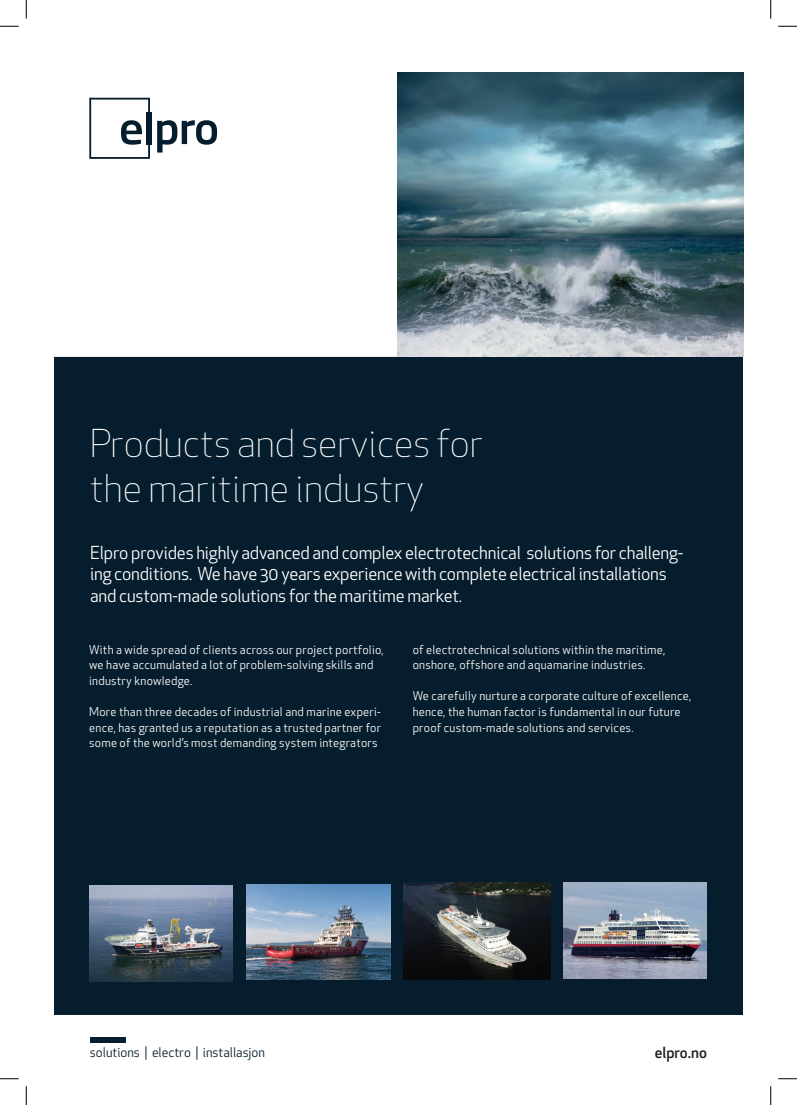
<style>
.page{position:relative;width:797px;height:1105px;background:#fff}
.page>*{position:absolute;margin:0;border:0;box-sizing:border-box;transform-origin:0 0}
.t1{font:300 37.5px/45px "Apex New";color:#fff}
.t2{font:17.5px/21.2px "Apex New";letter-spacing:-.01em;color:#fff}
.t3{font:500 15px "Apex New";color:#231f20}
.t4{font:13px "Apex New";color:#051d2c}
.t5{font:11.88px/15.6px "Apex New";letter-spacing:.02em;color:#fff}
</style>
<div class="page">
<svg style="left:89px;top:98px;width:61px;height:61px"></svg>
<div style="left:146px;top:112px;width:6px;height:32px;background:#051d2c"></div>
<svg style="left:157px;top:120px;width:60px;height:33px"></svg>
<div style="left:90px;top:1037px;width:36px;height:5px;background:#051d2c"></div>
<div style="left:54px;top:357px;width:689px;height:658px;background:#051d2c"></div>
<img style="left:398px;top:72px;width:345px;height:285px">
<img style="left:563px;top:883px;width:144px;height:96px">
<img style="left:247px;top:884px;width:143px;height:96px">
<img style="left:89px;top:886px;width:144px;height:95px">
<img style="left:404px;top:883px;width:146px;height:97px">
<svg style="left:0;top:25px;width:19px;height:2px"></svg>
<svg style="left:778px;top:25px;width:19px;height:2px"></svg>
<svg style="left:0;top:1078px;width:19px;height:1px"></svg>
<svg style="left:778px;top:1078px;width:19px;height:1px"></svg>
<svg style="left:25px;top:0;width:2px;height:19px"></svg>
<svg style="left:25px;top:1086px;width:2px;height:19px"></svg>
<svg style="left:770px;top:0;width:1px;height:19px"></svg>
<svg style="left:770px;top:1086px;width:1px;height:19px"></svg>
<h1 class="t1" style="left:90px;top:422px;width:394px">Products and services for the maritime industry</h1>
<h2 class="t2" style="left:90px;top:542px;width:595px">Elpro provides highly advanced and complex electrotechnical solutions for challeng&shy;ing conditions. We have 30 years experience with complete electrical installations and custom-made solutions for the maritime market.</h2>
<p class="t5" style="left:89px;top:641px;width:296px">With a wide spread of clients across our project portfolio, we have accumulated a lot of problem-solving skills and industry knowledge.</p>
<p class="t5" style="left:89px;top:704px;width:293px;text-align:justify">More than three decades of industrial and marine experi&shy;ence, has granted us a reputation as a trusted partner for some of the world’s most demanding system integrators</p>
<p class="t5" style="left:412px;top:641px;width:254px">of electrotechnical solutions within the maritime, onshore, offshore and aquamarine industries.</p>
<p class="t5" style="left:412px;top:688px;width:280px">We carefully nurture a corporate culture of excellence, hence, the human factor is fundamental in our future proof custom-made solutions and services.</p>
<p class="t4" style="left:90px;top:1044px;width:176px">solutions | electro | installasjon</p>
<p class="t3" style="left:655px;top:1042px;width:54px">elpro.no</p>
</div>
